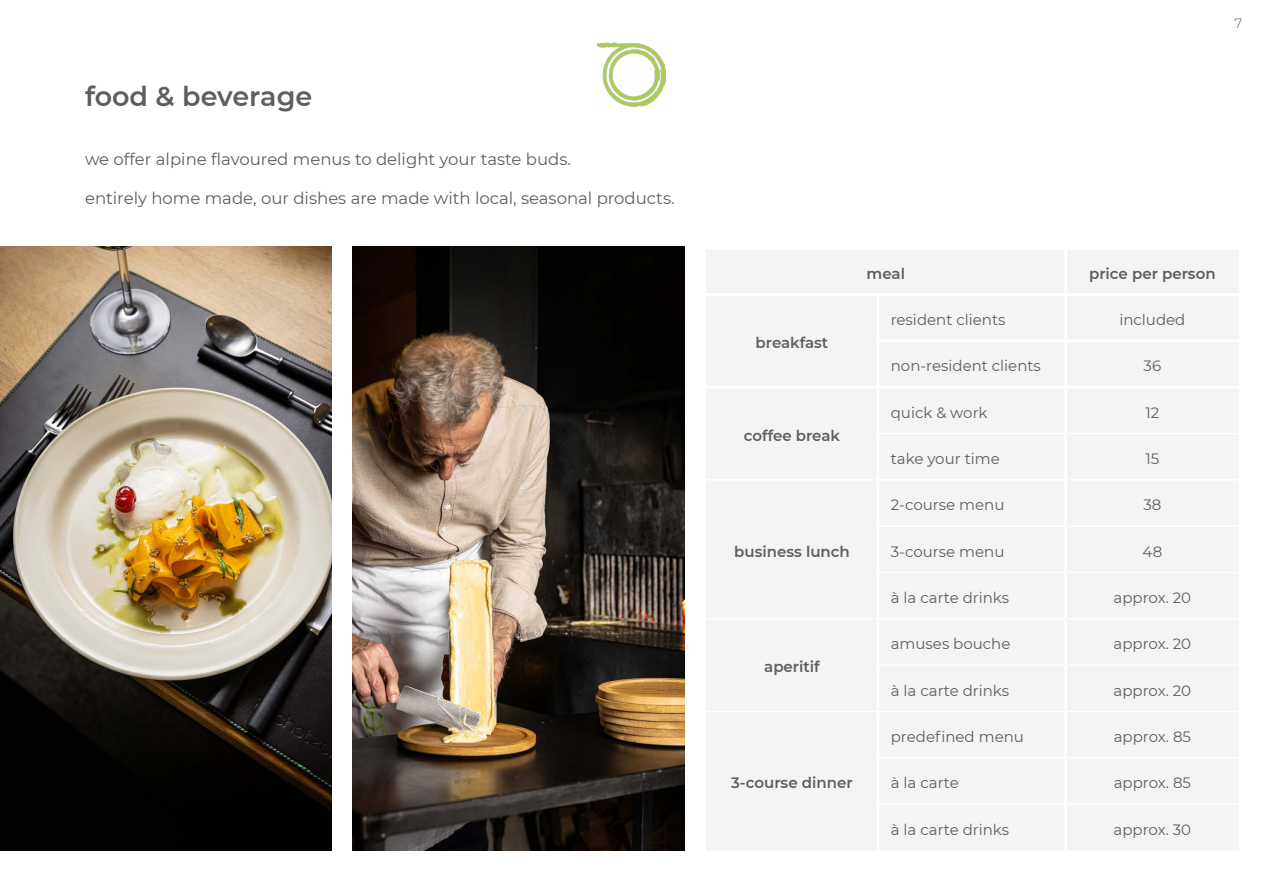
<style>
.page{position:relative;width:1263px;height:893px;background:#fff}
.page>*{position:absolute;margin:0;border:0;box-sizing:border-box;transform-origin:0 0}
.t1{font:600 27px "Montserrat";color:#5f5e5e}
.t2{font:16.5px "Montserrat";color:#5f5e5e}
.t3{font:15px "Montserrat";color:#5f5e5e}
.t4{font:600 15px "Montserrat";color:#5f5e5e}
.t5{font:300 13.5px "Montserrat";color:#5f5e5e}
</style>
<div class="page">
<img style="left:0;top:247px;width:332px;height:603px">
<img style="left:597px;top:43px;width:68px;height:63px">
<div style="left:706px;top:250px;width:172px;height:600px;background:#f4f4f4"></div>
<div style="left:878px;top:250px;width:361px;height:600px;background:#f4f4f4"></div>
<hr style="left:1064px;top:250px;width:3px;height:43px;background:#fff">
<hr style="left:876px;top:296px;width:3px;height:43px;background:#fff">
<hr style="left:1064px;top:296px;width:3px;height:43px;background:#fff">
<hr style="left:876px;top:342px;width:3px;height:44px;background:#fff">
<hr style="left:1064px;top:342px;width:3px;height:44px;background:#fff">
<hr style="left:876px;top:389px;width:3px;height:44px;background:#fff">
<hr style="left:1064px;top:389px;width:3px;height:44px;background:#fff">
<hr style="left:876px;top:433px;width:3px;height:46px;background:#fff">
<hr style="left:1064px;top:434px;width:3px;height:45px;background:#fff">
<hr style="left:876px;top:481px;width:3px;height:45px;background:#fff">
<hr style="left:1064px;top:481px;width:3px;height:44px;background:#fff">
<hr style="left:876px;top:526px;width:3px;height:46px;background:#fff">
<hr style="left:1064px;top:527px;width:3px;height:45px;background:#fff">
<hr style="left:876px;top:572px;width:3px;height:46px;background:#fff">
<hr style="left:1064px;top:573px;width:3px;height:45px;background:#fff">
<hr style="left:876px;top:620px;width:3px;height:45px;background:#fff">
<hr style="left:1064px;top:620px;width:3px;height:44px;background:#fff">
<hr style="left:876px;top:665px;width:3px;height:46px;background:#fff">
<hr style="left:1064px;top:666px;width:3px;height:45px;background:#fff">
<hr style="left:876px;top:712px;width:3px;height:46px;background:#fff">
<hr style="left:1064px;top:712px;width:3px;height:45px;background:#fff">
<hr style="left:876px;top:758px;width:3px;height:46px;background:#fff">
<hr style="left:1064px;top:759px;width:3px;height:44px;background:#fff">
<hr style="left:876px;top:804px;width:3px;height:47px;background:#fff">
<hr style="left:1064px;top:805px;width:3px;height:46px;background:#fff">
<hr style="left:878px;top:293px;width:188px;height:3px;background:#fff">
<hr style="left:876px;top:339px;width:190px;height:3px;background:#fff">
<hr style="left:706px;top:386px;width:172px;height:3px;background:#fff">
<hr style="left:878px;top:386px;width:188px;height:3px;background:#fff">
<hr style="left:879px;top:433px;width:187px;height:1px;background:#fff">
<hr style="left:706px;top:479px;width:172px;height:2px;background:#fff">
<hr style="left:878px;top:479px;width:188px;height:2px;background:#fff">
<hr style="left:879px;top:525px;width:187px;height:2px;background:#fff">
<hr style="left:879px;top:572px;width:187px;height:1px;background:#fff">
<hr style="left:706px;top:618px;width:172px;height:2px;background:#fff">
<hr style="left:878px;top:618px;width:188px;height:2px;background:#fff">
<hr style="left:879px;top:664px;width:187px;height:2px;background:#fff">
<hr style="left:706px;top:711px;width:172px;height:1px;background:#fff">
<hr style="left:878px;top:711px;width:188px;height:1px;background:#fff">
<hr style="left:879px;top:757px;width:187px;height:2px;background:#fff">
<hr style="left:879px;top:803px;width:187px;height:2px;background:#fff">
<hr style="left:1066px;top:293px;width:173px;height:3px;background:#fff">
<hr style="left:1066px;top:339px;width:173px;height:3px;background:#fff">
<hr style="left:1066px;top:386px;width:173px;height:3px;background:#fff">
<hr style="left:1066px;top:433px;width:173px;height:1px;background:#fff">
<hr style="left:1066px;top:479px;width:173px;height:2px;background:#fff">
<hr style="left:1066px;top:525px;width:173px;height:2px;background:#fff">
<hr style="left:1066px;top:572px;width:173px;height:1px;background:#fff">
<hr style="left:1066px;top:618px;width:173px;height:2px;background:#fff">
<hr style="left:1066px;top:664px;width:173px;height:2px;background:#fff">
<hr style="left:1066px;top:711px;width:173px;height:1px;background:#fff">
<hr style="left:1066px;top:757px;width:173px;height:2px;background:#fff">
<hr style="left:1066px;top:803px;width:173px;height:2px;background:#fff">
<hr style="left:706px;top:293px;width:172px;height:3px;background:#fff">
<img style="left:353px;top:247px;width:332px;height:604px">
<h1 class="t1" style="left:85px;top:78px;width:229px">food &amp; beverage</h1>
<p class="t2" style="left:85px;top:148px;width:487px">we offer alpine flavoured menus to delight your taste buds.</p>
<p class="t2" style="left:85px;top:187px;width:591px">entirely home made, our dishes are made with local, seasonal products.</p>
<p class="t5" style="left:1234px;top:14px;width:9px">7</p>
<p class="t4" style="left:755px;top:332px;width:74px">breakfast</p>
<p class="t4" style="left:744px;top:425px;width:98px">coffee break</p>
<p class="t4" style="left:734px;top:541px;width:117px">business lunch</p>
<p class="t4" style="left:764px;top:656px;width:57px">aperitif</p>
<p class="t4" style="left:731px;top:772px;width:123px">3-course dinner</p>
<p class="t4" style="left:867px;top:263px;width:40px">meal</p>
<p class="t4" style="left:1089px;top:263px;width:128px">price per person</p>
<p class="t3" style="left:891px;top:309px;width:116px">resident clients</p>
<p class="t3" style="left:1119px;top:309px;width:68px">included</p>
<p class="t3" style="left:891px;top:356px;width:152px">non-resident clients</p>
<p class="t3" style="left:1143px;top:356px;width:19px">36</p>
<p class="t3" style="left:891px;top:402px;width:98px">quick &amp; work</p>
<p class="t3" style="left:1145px;top:402px;width:15px">12</p>
<p class="t3" style="left:891px;top:448px;width:111px">take your time</p>
<p class="t3" style="left:1145px;top:448px;width:15px">15</p>
<p class="t3" style="left:891px;top:495px;width:115px">2-course menu</p>
<p class="t3" style="left:1143px;top:495px;width:20px">38</p>
<p class="t3" style="left:891px;top:541px;width:115px">3-course menu</p>
<p class="t3" style="left:1142px;top:541px;width:21px">48</p>
<p class="t3" style="left:891px;top:587px;width:120px">à la carte drinks</p>
<p class="t3" style="left:1113px;top:587px;width:79px">approx. 20</p>
<p class="t3" style="left:891px;top:634px;width:121px">amuses bouche</p>
<p class="t3" style="left:1113px;top:634px;width:79px">approx. 20</p>
<p class="t3" style="left:891px;top:680px;width:120px">à la carte drinks</p>
<p class="t3" style="left:1113px;top:680px;width:79px">approx. 20</p>
<p class="t3" style="left:891px;top:726px;width:135px">predefined menu</p>
<p class="t3" style="left:1114px;top:726px;width:79px">approx. 85</p>
<p class="t3" style="left:891px;top:773px;width:69px">à la carte</p>
<p class="t3" style="left:1114px;top:773px;width:79px">approx. 85</p>
<p class="t3" style="left:891px;top:819px;width:120px">à la carte drinks</p>
<p class="t3" style="left:1113px;top:819px;width:79px">approx. 30</p>
</div>
